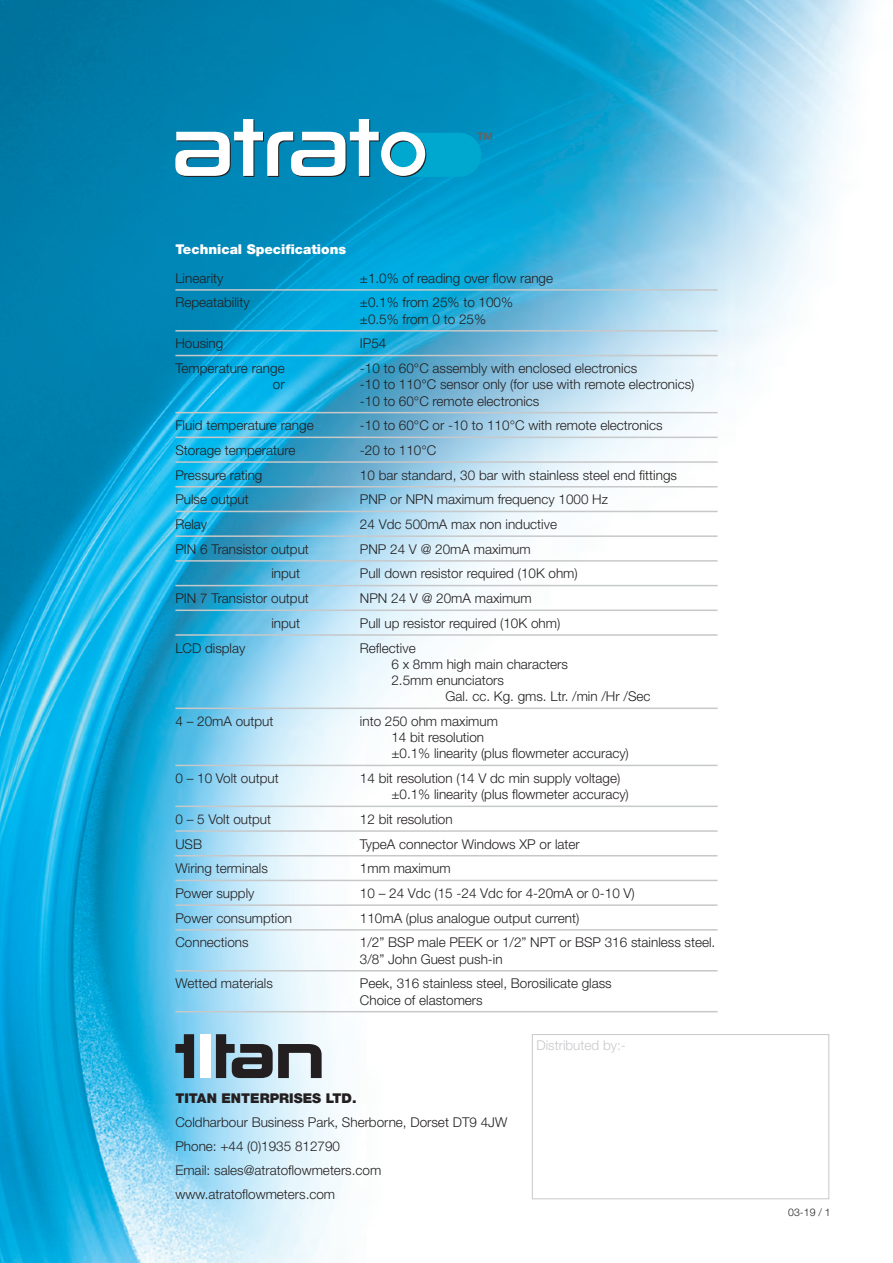
<style>
.page{position:relative;width:893px;height:1263px;background:#fff}
.page>*{position:absolute;margin:0;border:0;box-sizing:border-box;transform-origin:0 0}
.t1{font:300 13.5px/16.2px "Helvetica Neue";color:#231f20}
.t2{font:900 13.5px "Helvetica Neue";color:#fff}
.t3{font:900 13.5px "Helvetica Neue";color:#231f20}
.t4{font:300 13.5px "Helvetica Neue";color:#c7c8ca}
.t5{font:300 10.5px "Helvetica Neue";color:#231f20}
.t6{font:700 10.35px "Helvetica Neue LT Pro";color:#636366}
</style>
<div class="page">
<img style="left:0;top:0;width:868px;height:1263px">
<hr style="left:175px;top:289px;width:543px;height:2px;background:#c7c8ca">
<hr style="left:175px;top:330px;width:543px;height:2px;background:#c7c8ca">
<hr style="left:175px;top:355px;width:543px;height:1px;background:#c7c8ca">
<hr style="left:175px;top:412px;width:543px;height:1px;background:#c7c8ca">
<hr style="left:175px;top:437px;width:543px;height:1px;background:#c7c8ca">
<hr style="left:175px;top:461px;width:543px;height:2px;background:#c7c8ca">
<hr style="left:175px;top:486px;width:543px;height:1px;background:#c7c8ca">
<hr style="left:175px;top:511px;width:543px;height:1px;background:#c7c8ca">
<hr style="left:175px;top:535px;width:543px;height:2px;background:#c7c8ca">
<hr style="left:175px;top:560px;width:543px;height:2px;background:#c7c8ca">
<hr style="left:175px;top:585px;width:543px;height:1px;background:#c7c8ca">
<hr style="left:175px;top:609px;width:543px;height:2px;background:#c7c8ca">
<hr style="left:175px;top:634px;width:543px;height:2px;background:#c7c8ca">
<hr style="left:175px;top:707px;width:543px;height:2px;background:#c7c8ca">
<hr style="left:175px;top:765px;width:543px;height:1px;background:#c7c8ca">
<hr style="left:175px;top:805px;width:543px;height:2px;background:#c7c8ca">
<hr style="left:175px;top:830px;width:543px;height:2px;background:#c7c8ca">
<hr style="left:175px;top:855px;width:543px;height:1px;background:#c7c8ca">
<hr style="left:175px;top:880px;width:543px;height:1px;background:#c7c8ca">
<hr style="left:175px;top:904px;width:543px;height:2px;background:#c7c8ca">
<hr style="left:175px;top:929px;width:543px;height:2px;background:#c7c8ca">
<hr style="left:175px;top:970px;width:543px;height:1px;background:#c7c8ca">
<hr style="left:175px;top:1011px;width:543px;height:1px;background:#c7c8ca">
<div style="left:200px;top:1034px;width:10px;height:44px;background:#fff"></div>
<svg style="left:175px;top:1034px;width:19px;height:44px"></svg>
<svg style="left:216px;top:1034px;width:106px;height:44px;background:#778187"></svg>
<svg style="left:175px;top:119px;width:306px;height:58px"></svg>
<div style="left:532px;top:1034px;width:297px;height:165px;border:1px solid #c7c8ca"></div>
<p class="t6" style="left:477px;top:130px;width:17px">TM</p>
<p class="t2" style="left:175px;top:241px;width:172px">Technical Specifications</p>
<p class="t1" style="left:175px;top:270px;width:50px">Linearity</p>
<p class="t1" style="left:360px;top:270px;width:195px">±1.0% of reading over flow range</p>
<p class="t1" style="left:175px;top:294px;width:76px">Repeatability</p>
<p class="t1" style="left:360px;top:294px;width:155px">±0.1% from 25% to 100% ±0.5% from 0 to 25%</p>
<p class="t1" style="left:175px;top:335px;width:50px">Housing</p>
<p class="t1" style="left:360px;top:335px;width:28px">IP54</p>
<p class="t1" style="left:175px;top:360px;width:111px">Temperature range</p>
<p class="t1" style="left:360px;top:360px;width:279px">-10 to 60°C assembly with enclosed electronics</p>
<p class="t1" style="left:273px;top:376px;width:13px">or</p>
<p class="t1" style="left:360px;top:376px;width:336px">-10 to 110°C sensor only (for use with remote electronics) -10 to 60°C remote electronics</p>
<p class="t1" style="left:175px;top:417px;width:140px">Fluid temperature range</p>
<p class="t1" style="left:360px;top:417px;width:304px">-10 to 60°C or -10 to 110°C with remote electronics</p>
<p class="t1" style="left:175px;top:442px;width:122px">Storage temperature</p>
<p class="t1" style="left:360px;top:442px;width:78px">-20 to 110°C</p>
<p class="t1" style="left:175px;top:466px;width:89px">Pressure rating</p>
<p class="t1" style="left:360px;top:466px;width:319px">10 bar standard, 30 bar with stainless steel end fittings</p>
<p class="t1" style="left:175px;top:491px;width:75px">Pulse output</p>
<p class="t1" style="left:360px;top:491px;width:250px">PNP or NPN maximum frequency 1000 Hz</p>
<p class="t1" style="left:175px;top:516px;width:33px">Relay</p>
<p class="t1" style="left:360px;top:516px;width:199px">24 Vdc 500mA max non inductive</p>
<p class="t1" style="left:175px;top:541px;width:135px">PIN 6 Transistor output</p>
<p class="t1" style="left:360px;top:541px;width:172px">PNP 24 V @ 20mA maximum</p>
<p class="t1" style="left:271px;top:565px;width:30px">input</p>
<p class="t1" style="left:360px;top:565px;width:219px">Pull down resistor required (10K ohm)</p>
<p class="t1" style="left:175px;top:590px;width:135px">PIN 7 Transistor output</p>
<p class="t1" style="left:360px;top:590px;width:173px">NPN 24 V @ 20mA maximum</p>
<p class="t1" style="left:271px;top:615px;width:30px">input</p>
<p class="t1" style="left:360px;top:615px;width:202px">Pull up resistor required (10K ohm)</p>
<p class="t1" style="left:175px;top:639px;width:71px">LCD display</p>
<p class="t1" style="left:360px;top:639px;width:57px">Reflective</p>
<p class="t1" style="left:391px;top:656px;width:178px">6 x 8mm high main characters</p>
<p class="t1" style="left:391px;top:672px;width:114px">2.5mm enunciators</p>
<p class="t1" style="left:445px;top:688px;width:207px">Gal. cc. Kg. gms. Ltr. /min /Hr /Sec</p>
<p class="t1" style="left:175px;top:713px;width:100px">4 – 20mA output</p>
<p class="t1" style="left:391px;top:713px;width:239px;text-indent:-31px">into 250 ohm maximum<br>14 bit resolution<br>±0.1% linearity (plus flowmeter accuracy)</p>
<p class="t1" style="left:175px;top:770px;width:105px">0 – 10 Volt output</p>
<p class="t1" style="left:391px;top:770px;width:239px;text-indent:-31px">14 bit resolution (14 V dc min supply voltage) ±0.1% linearity (plus flowmeter accuracy)</p>
<p class="t1" style="left:175px;top:811px;width:97px">0 – 5 Volt output</p>
<p class="t1" style="left:360px;top:811px;width:94px">12 bit resolution</p>
<p class="t1" style="left:175px;top:835px;width:28px">USB</p>
<p class="t1" style="left:360px;top:835px;width:221px">TypeA connector Windows XP or later</p>
<p class="t1" style="left:175px;top:860px;width:94px">Wiring terminals</p>
<p class="t1" style="left:360px;top:860px;width:92px">1mm maximum</p>
<p class="t1" style="left:175px;top:885px;width:81px">Power supply</p>
<p class="t1" style="left:360px;top:885px;width:276px">10 – 24 Vdc (15 -24 Vdc for 4-20mA or 0-10 V)</p>
<p class="t1" style="left:175px;top:909px;width:118px">Power consumption</p>
<p class="t1" style="left:360px;top:909px;width:221px">110mA (plus analogue output current)</p>
<p class="t1" style="left:175px;top:934px;width:75px">Connections</p>
<p class="t1" style="left:360px;top:934px;width:357px">1/2” BSP male PEEK or 1/2” NPT or BSP 316 stainless steel.<br>3/8” John Guest push-in</p>
<p class="t1" style="left:175px;top:975px;width:99px">Wetted materials</p>
<p class="t1" style="left:360px;top:975px;width:253px">Peek, 316 stainless steel, Borosilicate glass<br>Choice of elastomers</p>
<p class="t3" style="left:175px;top:1090px;width:183px">TITAN ENTERPRISES LTD.</p>
<p class="t1" style="left:175px;top:1114px;width:333px">Coldharbour Business Park, Sherborne, Dorset DT9 4JW</p>
<p class="t1" style="left:175px;top:1138px;width:166px">Phone: +44 (0)1935 812790</p>
<p class="t1" style="left:175px;top:1162px;width:207px">Email: sales@atratoflowmeters.com</p>
<p class="t1" style="left:175px;top:1186px;width:161px">www.atratoflowmeters.com</p>
<p class="t4" style="left:536px;top:1037px;width:91px">Distributed by:-</p>
<p class="t5" style="left:788px;top:1206px;width:44px">03-19 / 1</p>
</div>
